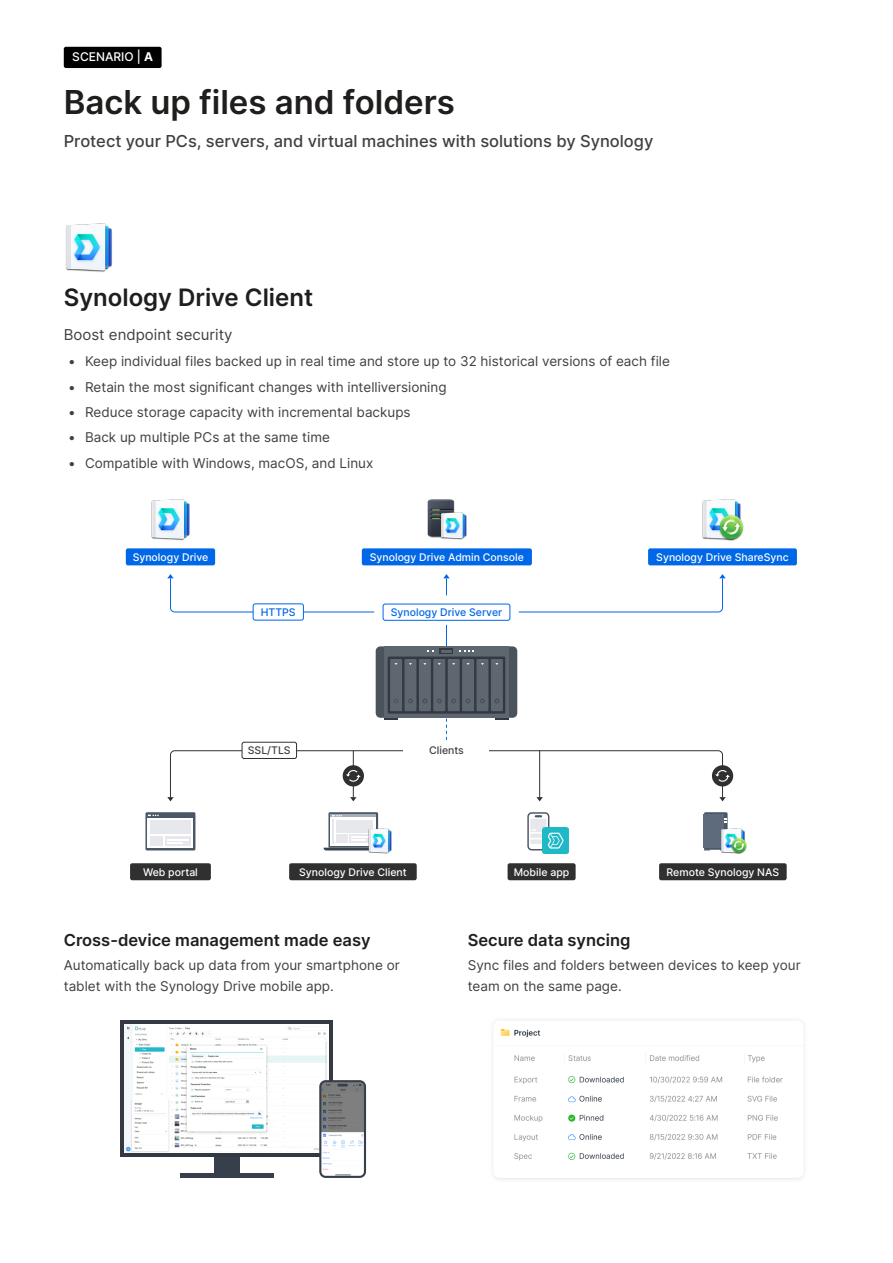
<style>
.page{position:relative;width:893px;height:1263px;background:#fff}
.page>*{position:absolute;margin:0;border:0;box-sizing:border-box;transform-origin:0 0}
.t1{font:600 33px "Inter";color:#1f1e1d}
.t2{font:600 24px "Inter";color:#1f1e1d}
.t3{font:500 16.5px "Inter";color:#404040}
.t4{font:600 16.5px "Inter";color:#1f1e1d}
.t5{font:15px "Inter";color:#404040}
.t6{font:13.5px/21px "Inter";color:#404040}
.t7{font:500 12px "Inter";color:#fff}
.t8{font:500 10.5px "Inter";color:#fff}
.t9{font:500 10.5px "Inter";color:#0067e6}
.t10{font:500 10.5px "Inter";color:#404040}
.s1{font-weight:700}
</style>
<div class="page">
<div style="left:64px;top:47px;width:98px;height:21px;background:#000;border-radius:2px"></div>
<img style="left:66px;top:223px;width:46px;height:49px">
<svg style="left:446px;top:719px;width:1px;height:21px"></svg>
<div style="left:383px;top:604px;width:127px;height:17px;border:1px solid #0067e6;border-radius:2px"></div>
<div style="left:130px;top:863px;width:81px;height:17px;background:#303030;border-radius:2px"></div>
<div style="left:289px;top:863px;width:128px;height:17px;background:#303030;border-radius:2px"></div>
<div style="left:508px;top:863px;width:68px;height:17px;background:#303030;border-radius:2px"></div>
<div style="left:659px;top:863px;width:128px;height:17px;background:#303030;border-radius:2px"></div>
<div style="left:362px;top:548px;width:170px;height:17px;background:#0067e6;border-radius:2px"></div>
<div style="left:648px;top:548px;width:149px;height:17px;background:#0067e6;border-radius:2px"></div>
<div style="left:126px;top:548px;width:89px;height:17px;background:#0067e6;border-radius:2px"></div>
<img style="left:427px;top:499px;width:40px;height:41px">
<img style="left:702px;top:499px;width:42px;height:41px">
<img style="left:151px;top:499px;width:39px;height:41px">
<svg style="left:167px;top:574px;width:208px;height:39px"></svg>
<svg style="left:518px;top:574px;width:208px;height:39px"></svg>
<svg style="left:443px;top:574px;width:7px;height:21px"></svg>
<div style="left:253px;top:604px;width:50px;height:16px;background:#fff;border-radius:2px"></div>
<div style="left:253px;top:603px;width:51px;height:17px;border:1px solid #0067e6;border-radius:2px"></div>
<div style="left:242px;top:742px;width:55px;height:17px;border:1px solid #303030;border-radius:2px"></div>
<div style="left:384px;top:646px;width:125px;height:72px;background:#5e6670"></div>
<svg style="left:388px;top:656px;width:117px;height:57px"></svg>
<div style="left:491px;top:659px;width:12px;height:52px;background:#5e6670"></div>
<div style="left:476px;top:659px;width:12px;height:52px;background:#5e6670"></div>
<svg style="left:480px;top:699px;width:5px;height:4px"></svg>
<div style="left:462px;top:659px;width:12px;height:52px;background:#5e6670"></div>
<svg style="left:466px;top:699px;width:4px;height:4px"></svg>
<div style="left:448px;top:659px;width:12px;height:52px;background:#5e6670"></div>
<svg style="left:451px;top:699px;width:5px;height:4px"></svg>
<div style="left:433px;top:659px;width:12px;height:52px;background:#5e6670"></div>
<svg style="left:437px;top:699px;width:5px;height:4px"></svg>
<div style="left:419px;top:659px;width:12px;height:52px;background:#5e6670"></div>
<svg style="left:422px;top:699px;width:5px;height:4px"></svg>
<div style="left:404px;top:659px;width:12px;height:52px;background:#5e6670"></div>
<svg style="left:408px;top:699px;width:5px;height:4px"></svg>
<div style="left:390px;top:659px;width:12px;height:52px;background:#5e6670"></div>
<svg style="left:460px;top:650px;width:13px;height:2px"></svg>
<svg style="left:376px;top:646px;width:22px;height:73px"></svg>
<svg style="left:494px;top:646px;width:23px;height:73px"></svg>
<div style="left:440px;top:649px;width:13px;height:5px;background:#333842"></div>
<svg style="left:441px;top:625px;width:11px;height:28px"></svg>
<svg style="left:704px;top:812px;width:24px;height:38px"></svg>
<div style="left:703px;top:814px;width:21px;height:34px;background:#5e6b7d"></div>
<div style="left:712px;top:765px;width:21px;height:21px;background:#303030;border-radius:50%"></div>
<svg style="left:167px;top:750px;width:562px;height:51px"></svg>
<div style="left:145px;top:812px;width:50px;height:38px;background:#4a5766;border-radius:2px"></div>
<div style="left:148px;top:818px;width:45px;height:30px;background:#fff"></div>
<div style="left:150px;top:821px;width:41px;height:13px;background:#e6e8ed"></div>
<div style="left:150px;top:836px;width:13px;height:10px;background:#e6e8ed"></div>
<svg style="left:165px;top:836px;width:26px;height:10px"></svg>
<svg style="left:167px;top:839px;width:21px;height:4px"></svg>
<svg style="left:148px;top:814px;width:11px;height:2px"></svg>
<svg style="left:324px;top:812px;width:55px;height:38px"></svg>
<img style="left:367px;top:828px;width:25px;height:25px">
<img style="left:721px;top:828px;width:25px;height:25px">
<svg style="left:527px;top:812px;width:22px;height:38px"></svg>
<svg style="left:529px;top:814px;width:19px;height:35px"></svg>
<div style="left:530px;top:833px;width:16px;height:5px;background:#e6e8ed"></div>
<div style="left:530px;top:839px;width:16px;height:5px;background:#e6e8ed"></div>
<svg style="left:535px;top:815px;width:7px;height:2px"></svg>
<div style="left:530px;top:819px;width:16px;height:13px;background:#e6e8ed"></div>
<img style="left:543px;top:828px;width:25px;height:25px">
<div style="left:214px;top:1152px;width:26px;height:22px;background:#373e4c"></div>
<hr style="left:180px;top:1174px;width:94px;height:4px;background:#373e4c">
<svg style="left:120px;top:1020px;width:213px;height:137px;fill:#333842"></svg>
<img style="left:125px;top:1025px;width:204px;height:127px">
<div style="left:319px;top:1080px;width:47px;height:98px;background:#373e4c;border-radius:6px"></div>
<img style="left:321px;top:1082px;width:43px;height:94px">
<svg style="left:337px;top:1084px;width:11px;height:2px"></svg>
<img style="left:500px;top:1029px;width:283px;height:132px">
<div style="left:404px;top:745px;width:85px;height:11px;background:#fff"></div>
<p class="t7" style="left:72px;top:48px;width:82px">SCENARIO | <span class="s1">A</span></p>
<h1 class="t1" style="left:64px;top:78px;width:393px">Back up files and folders</h1>
<p class="t3" style="left:64px;top:129px;width:591px">Protect your PCs, servers, and virtual machines with solutions by Synology</p>
<h2 class="t2" style="left:64px;top:279px;width:251px">Synology Drive Client</h2>
<p class="t5" style="left:64px;top:324px;width:170px">Boost endpoint security</p>
<p class="t6" style="left:68px;top:351px;width:603px">• Keep individual files backed up in real time and store up to 32 historical versions of each file</p>
<p class="t6" style="left:68px;top:376px;width:380px">• Retain the most significant changes with intelliversioning</p>
<p class="t6" style="left:68px;top:401px;width:344px">• Reduce storage capacity with incremental backups</p>
<p class="t6" style="left:68px;top:427px;width:263px">• Back up multiple PCs at the same time</p>
<p class="t6" style="left:68px;top:452px;width:307px">• Compatible with Windows, macOS, and Linux</p>
<p class="t8" style="left:133px;top:549px;width:77px">Synology Drive</p>
<p class="t8" style="left:370px;top:549px;width:156px">Synology Drive Admin Console</p>
<p class="t8" style="left:656px;top:549px;width:134px">Synology Drive ShareSync</p>
<p class="t9" style="left:261px;top:604px;width:36px">HTTPS</p>
<p class="t9" style="left:391px;top:604px;width:113px">Synology Drive Server</p>
<p class="t10" style="left:248px;top:743px;width:44px">SSL/TLS</p>
<p class="t10" style="left:429px;top:743px;width:36px">Clients</p>
<p class="t8" style="left:143px;top:864px;width:56px">Web portal</p>
<p class="t8" style="left:299px;top:864px;width:109px">Synology Drive Client</p>
<p class="t8" style="left:514px;top:864px;width:57px">Mobile app</p>
<p class="t8" style="left:667px;top:864px;width:114px">Remote Synology NAS</p>
<p class="t4" style="left:64px;top:927px;width:308px">Cross-device management made easy</p>
<p class="t6" style="left:64px;top:955px;width:337px">Automatically back up data from your smartphone or tablet with the Synology Drive mobile app.</p>
<p class="t4" style="left:468px;top:927px;width:164px">Secure data syncing</p>
<p class="t6" style="left:468px;top:955px;width:334px">Sync files and folders between devices to keep your team on the same page.</p>
</div>
